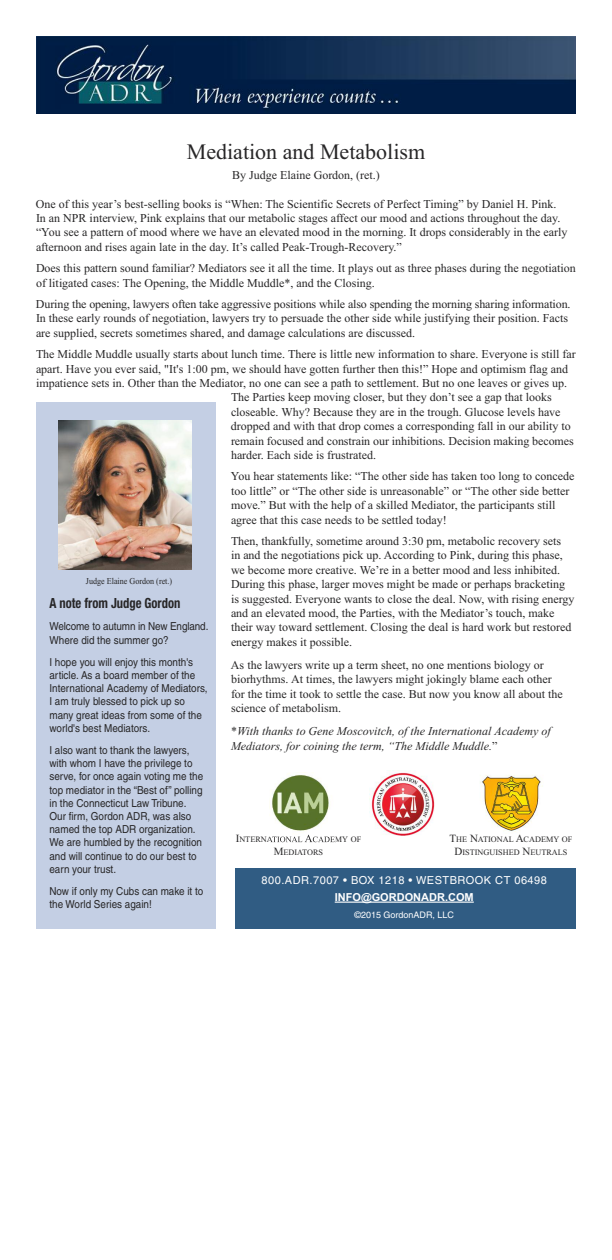
<style>
.page{position:relative;width:612px;height:1260px;background:#fff}
.page>*{position:absolute;margin:0;border:0;box-sizing:border-box;transform-origin:0 0}
.t1{font:22px "Times New Roman";color:#272627}
.t2{font:700 condensed 14px "Helvetica Neue";color:#272627;scale:.9 1}
.t3{font:12px/14.4px "Times New Roman";color:#272627}
.t4{font:italic 12px/14.4px "Times New Roman";color:#272627}
.t5{font:11px/13.2px "Helvetica";color:#272627;scale:.9 1}
.t6{font:11px "Helvetica";letter-spacing:.045em;color:#fff}
.t7{font:700 11px "Arial";color:#fff}
.t8{font:9px "Times New Roman";color:#272627;scale:.9 1}
.t9{font:9px "Helvetica";color:#fff}
.t10{font:8.2px/13.2px "Times New Roman";color:#272627;text-align:center}
.s1{font-style:normal}
.s2{font-size:11px}
</style>
<div class="page">
<div style="left:36px;top:402px;width:180px;height:527px;background:#c4cfe4"></div>
<img style="left:58px;top:421px;width:134px;height:149px">
<div style="left:235px;top:868px;width:341px;height:61px;background:#305c83"></div>
<hr style="left:335px;top:902px;width:139px;height:1px;background:#fff">
<img style="left:371px;top:772px;width:64px;height:63px">
<img style="left:480px;top:775px;width:63px;height:57px">
<img style="left:271px;top:772px;width:64px;height:71px">
<svg style="left:270px;top:835px;width:9px;height:7px"></svg>
<img style="left:36px;top:36px;width:540px;height:78px">
<h1 class="t1" style="left:187px;top:139px;width:240px">Mediation and Metabolism</h1>
<p class="t3" style="left:232px;top:167px;width:149px">By Judge Elaine Gordon, (ret.)</p>
<p class="t3" style="left:36px;top:196px;width:533px">One of this year’s best-selling books is “When: The Scientific Secrets of Perfect Timing” by Daniel H. Pink.<br>In an NPR interview, Pink explains that our metabolic stages affect our mood and actions throughout the day. “You see a pattern of mood where we have an elevated mood in the morning. It drops considerably in the early afternoon and rises again late in the day. It’s called Peak-Trough-Recovery.”</p>
<p class="t3" style="left:36px;top:261px;width:541px">Does this pattern sound familiar? Mediators see it all the time. It plays out as three phases during the negotiation of litigated cases: The Opening, the Middle Muddle*, and the Closing.</p>
<p class="t3" style="left:36px;top:297px;width:536px">During the opening, lawyers often take aggressive positions while also spending the morning sharing information.<br>In these early rounds of negotiation, lawyers try to persuade the other side while justifying their position. Facts are supplied, secrets sometimes shared, and damage calculations are discussed.</p>
<p class="t3" style="left:36px;top:347px;width:541px">The Middle Muddle usually starts about lunch time. There is little new information to share. Everyone is still far</p>
<p class="t3" style="left:36px;top:361px;width:534px">apart. Have you ever said, "It's 1:00 pm, we should have gotten further then this!” Hope and optimism flag and</p>
<p class="t3" style="left:36px;top:376px;width:533px">impatience sets in. Other than the Mediator, no one can see a path to settlement. But no one leaves or gives up.</p>
<p class="t3" style="left:231px;top:390px;width:322px">The Parties keep moving closer, but they don’t see a gap that looks</p>
<p class="t3" style="left:231px;top:404px;width:331px">closeable. Why? Because they are in the trough. Glucose levels have</p>
<p class="t3" style="left:231px;top:419px;width:341px">dropped and with that drop comes a corresponding fall in our ability to</p>
<p class="t3" style="left:231px;top:433px;width:344px">remain focused and constrain our inhibitions. Decision making becomes</p>
<p class="t3" style="left:231px;top:448px;width:147px">harder. Each side is frustrated.</p>
<p class="t3" style="left:231px;top:469px;width:345px">You hear statements like: “The other side has taken too long to concede too little” or “The other side is unreasonable” or “The other side better move.” But with the help of a skilled Mediator, the participants still agree that this case needs to be settled today!</p>
<p class="t3" style="left:231px;top:534px;width:345px">Then, thankfully, sometime around 3:30 pm, metabolic recovery sets<br>in and the negotiations pick up. According to Pink, during this phase, we become more creative. We’re in a better mood and less inhibited.<br>During this phase, larger moves might be made or perhaps bracketing is suggested. Everyone wants to close the deal. Now, with rising energy and an elevated mood, the Parties, with the Mediator’s touch, make their way toward settlement. Closing the deal is hard work but restored energy makes it possible.</p>
<p class="t3" style="left:231px;top:657px;width:333px">As the lawyers write up a term sheet, no one mentions biology or biorhythms. At times, the lawyers might jokingly blame each other for the time it took to settle the case. But now you know all about the science of metabolism.</p>
<p class="t4" style="left:231px;top:724px;width:321px">*With thanks to Gene Moscovitch, of the International Academy of<br>Mediators, for coining the term, “The Middle Muddle.<span class="s1">”</span></p>
<p class="t8" style="left:86px;top:576px;width:97px">Judge Elaine Gordon (ret.)</p>
<p class="t2" style="left:50px;top:592px;width:147px">A note from Judge Gordon</p>
<p class="t5" style="left:49px;top:621px;width:178px">Welcome to autumn in New England.<br>Where did the summer go?</p>
<p class="t5" style="left:49px;top:656px;width:177px">I hope you will enjoy this month's article. As a board member of the<br>International Academy of Mediators,<br>I am truly blessed to pick up so many great ideas from some of the world's best Mediators.</p>
<p class="t5" style="left:49px;top:745px;width:172px">I also want to thank the lawyers, with whom I have the privilege to serve, for once again voting me the top mediator in the “Best of” polling in the Connecticut Law Tribune.<br>Our firm, Gordon ADR, was also named the top ADR organization.<br>We are humbled by the recognition and will continue to do our best to earn your trust.</p>
<p class="t5" style="left:49px;top:886px;width:172px">Now if only my Cubs can make it to the World Series again!</p>
<p class="t10" style="left:236px;top:833px;width:127px"><span class="s2">I</span>NTERNATIONAL <span class="s2">A</span>CADEMY OF<br><span class="s2">M</span>EDIATORS</p>
<p class="t10" style="left:450px;top:833px;width:124px"><span class="s2">T</span>HE <span class="s2">N</span>ATIONAL <span class="s2">A</span>CADEMY OF<br><span class="s2">D</span>ISTINGUISHED <span class="s2">N</span>EUTRALS</p>
<p class="t6" style="left:262px;top:876px;width:287px">800.ADR.7007 • BOX 1218 • WESTBROOK CT 06498</p>
<p class="t7" style="left:335px;top:891px;width:141px">INFO@GORDONADR.COM</p>
<p class="t9" style="left:355px;top:911px;width:101px">©2015 GordonADR, LLC</p>
</div>
